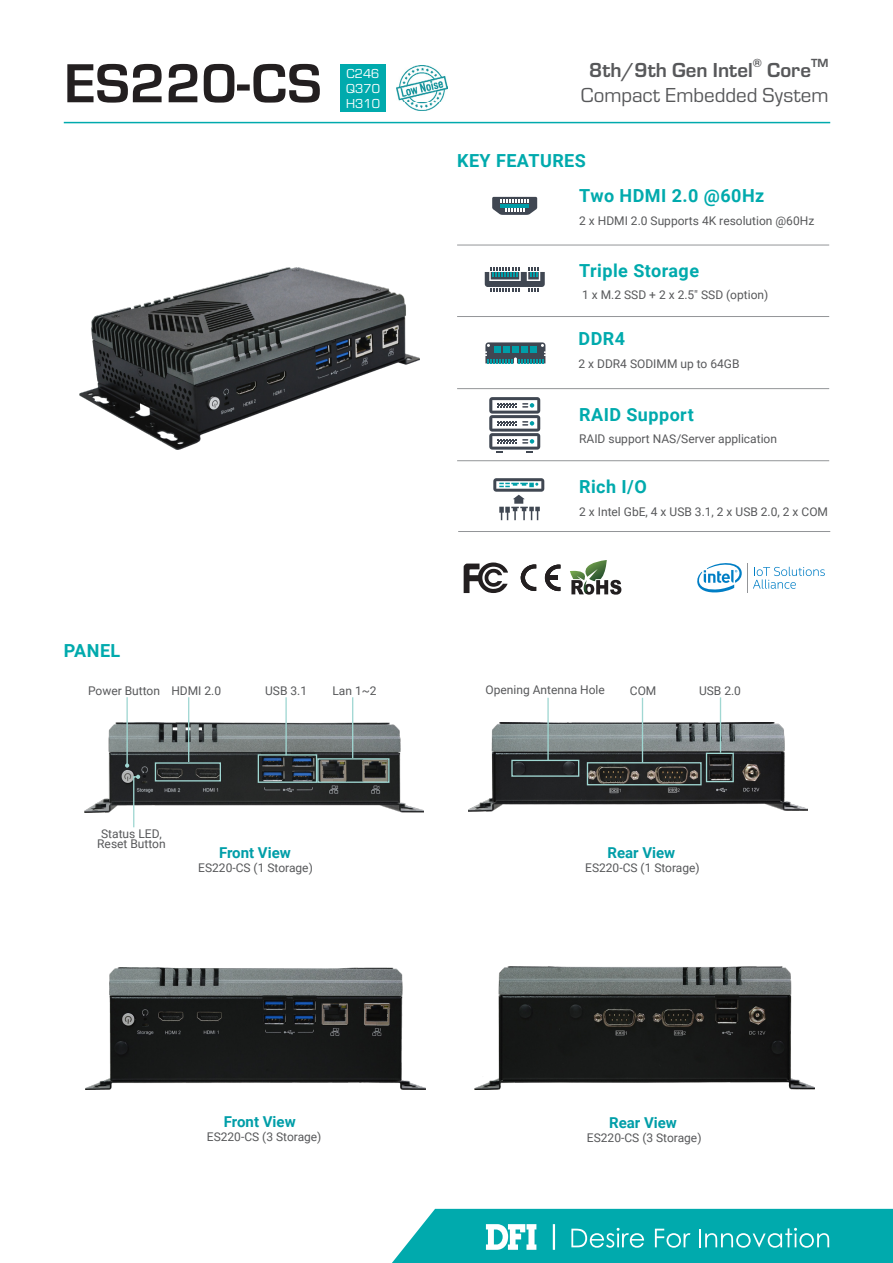
<style>
.page{position:relative;width:893px;height:1263px;background:#fff}
.page>*{position:absolute;margin:0;border:0;box-sizing:border-box;transform-origin:0 0}
.t1{font:700 57px "Eurostile";color:#231f20}
.t2{font:21px "Eurostile";color:#57585a}
.t3{font:700 21px "Eurostile";color:#57585a}
.t4{font:700 18px "Roboto";letter-spacing:.025em;color:#00aaad}
.t5{font:700 15px "Roboto";color:#009ea8}
.t6{font:13.5px/15px "Eurostile";color:#fff;text-align:justify}
.t7{font:700 12.3px "Eurostile";color:#57585a}
.t8{font:12px/10.5px "Roboto";color:#57585a;text-align:center}
</style>
<div class="page">
<hr style="left:64px;top:122px;width:766px;height:1px;background:#00aaad">
<svg style="left:392px;top:1209px;width:501px;height:54px;background:#1eb4b6"></svg>
<div style="left:340px;top:65px;width:46px;height:47px;background:#00aaad"></div>
<hr style="left:457px;top:245px;width:372px;height:1px;background:#939598">
<hr style="left:457px;top:316px;width:372px;height:1px;background:#939598">
<hr style="left:457px;top:388px;width:372px;height:1px;background:#939598">
<hr style="left:457px;top:460px;width:372px;height:1px;background:#939598">
<img style="left:84px;top:723px;width:340px;height:89px">
<hr style="left:126px;top:697px;width:2px;height:68px;background:#a0d7d2">
<svg style="left:125px;top:763px;width:4px;height:5px"></svg>
<svg style="left:132px;top:775px;width:8px;height:53px"></svg>
<hr style="left:285px;top:697px;width:2px;height:58px;background:#a0d7d2">
<img style="left:468px;top:722px;width:340px;height:89px">
<hr style="left:352px;top:697px;width:1px;height:61px;background:#a0d7d2">
<div style="left:155px;top:762px;width:66px;height:19px;border:1px solid #a0d7d2"></div>
<div style="left:258px;top:754px;width:59px;height:29px;border:1px solid #a0d7d2"></div>
<img style="left:80px;top:268px;width:340px;height:181px">
<svg style="left:492px;top:197px;width:45px;height:18px"></svg>
<svg style="left:485px;top:267px;width:60px;height:24px"></svg>
<svg style="left:489px;top:397px;width:51px;height:56px"></svg>
<svg style="left:493px;top:478px;width:51px;height:42px"></svg>
<div style="left:587px;top:762px;width:115px;height:23px;border:1px solid #a0d7d2"></div>
<div style="left:706px;top:753px;width:28px;height:29px;border:1px solid #a0d7d2"></div>
<hr style="left:720px;top:697px;width:1px;height:56px;background:#a0d7d2">
<div style="left:511px;top:760px;width:68px;height:17px;border:1px solid #a0d7d2"></div>
<hr style="left:547px;top:698px;width:2px;height:63px;background:#a0d7d2">
<hr style="left:642px;top:698px;width:1px;height:64px;background:#a0d7d2">
<img style="left:85px;top:967px;width:340px;height:122px">
<img style="left:474px;top:966px;width:340px;height:124px">
<hr style="left:458px;top:531px;width:372px;height:1px;background:#939598">
<hr style="left:188px;top:697px;width:1px;height:65px;background:#a0d7d2">
<div style="left:317px;top:758px;width:72px;height:25px;border:1px solid #a0d7d2"></div>
<svg style="left:485px;top:342px;width:60px;height:21px"></svg>
<img style="left:396px;top:66px;width:52px;height:45px">
<svg style="left:464px;top:562px;width:44px;height:31px"></svg>
<svg style="left:521px;top:564px;width:15px;height:27px"></svg>
<svg style="left:545px;top:564px;width:15px;height:27px"></svg>
<svg style="left:570px;top:560px;width:52px;height:35px"></svg>
<svg style="left:697px;top:563px;width:128px;height:30px"></svg>
<h1 class="t1" style="left:64px;top:42px;width:259px">ES220-CS</h1>
<p class="t6" style="left:346px;top:65px;width:35px">C246<br>Q370<br>H310</p>
<h2 class="t3" style="left:589px;top:55px;width:165px">8th/9th Gen Intel</h2>
<p class="t7" style="left:753px;top:54px;width:11px">®</p>
<h2 class="t3" style="left:767px;top:55px;width:45px">Core</h2>
<p class="t7" style="left:811px;top:54px;width:19px">TM</p>
<h2 class="t2" style="left:581px;top:81px;width:249px">Compact Embedded System</h2>
<h3 class="t4" style="left:457px;top:148px;width:130px">KEY FEATURES</h3>
<h3 class="t4" style="left:579px;top:183px;width:187px">Two HDMI 2.0 @60Hz</h3>
<p class="t8" style="left:579px;top:215px;width:237px">2 x HDMI 2.0 Supports 4K resolution @60Hz</p>
<h3 class="t4" style="left:579px;top:258px;width:121px">Triple Storage</h3>
<p class="t8" style="left:582px;top:289px;width:188px">1 x M.2 SSD + 2 x 2.5" SSD (option)</p>
<h3 class="t4" style="left:578px;top:326px;width:48px">DDR4</h3>
<p class="t8" style="left:578px;top:358px;width:162px">2 x DDR4 SODIMM up to 64GB</p>
<h3 class="t4" style="left:579px;top:401px;width:116px">RAID Support</h3>
<p class="t8" style="left:579px;top:433px;width:199px">RAID support NAS/Server application</p>
<h3 class="t4" style="left:579px;top:474px;width:69px">Rich I/O</h3>
<p class="t8" style="left:579px;top:506px;width:250px">2 x Intel GbE, 4 x USB 3.1, 2 x USB 2.0, 2 x COM</p>
<h3 class="t4" style="left:64px;top:638px;width:58px">PANEL</h3>
<p class="t8" style="left:88px;top:684px;width:135px">Power Button HDMI 2.0</p>
<p class="t8" style="left:265px;top:684px;width:43px">USB 3.1</p>
<p class="t8" style="left:332px;top:684px;width:46px">Lan 1~2</p>
<p class="t8" style="left:630px;top:684px;width:28px">COM</p>
<p class="t8" style="left:699px;top:685px;width:43px">USB 2.0</p>
<p class="t8" style="left:485px;top:684px;width:121px">Opening Antenna Hole</p>
<p class="t8" style="left:97px;top:828px;width:70px">Status LED,<br>Reset Button</p>
<p class="t5" style="left:219px;top:842px;width:73px">Front View</p>
<p class="t5" style="left:607px;top:842px;width:69px">Rear View</p>
<p class="t8" style="left:198px;top:861px;width:116px">ES220-CS (1 Storage)</p>
<p class="t8" style="left:585px;top:861px;width:116px">ES220-CS (1 Storage)</p>
<p class="t5" style="left:224px;top:1111px;width:73px">Front View</p>
<p class="t5" style="left:609px;top:1112px;width:69px">Rear View</p>
<p class="t8" style="left:587px;top:1131px;width:116px">ES220-CS (3 Storage)</p>
<p class="t8" style="left:207px;top:1131px;width:116px">ES220-CS (3 Storage)</p>
</div>
